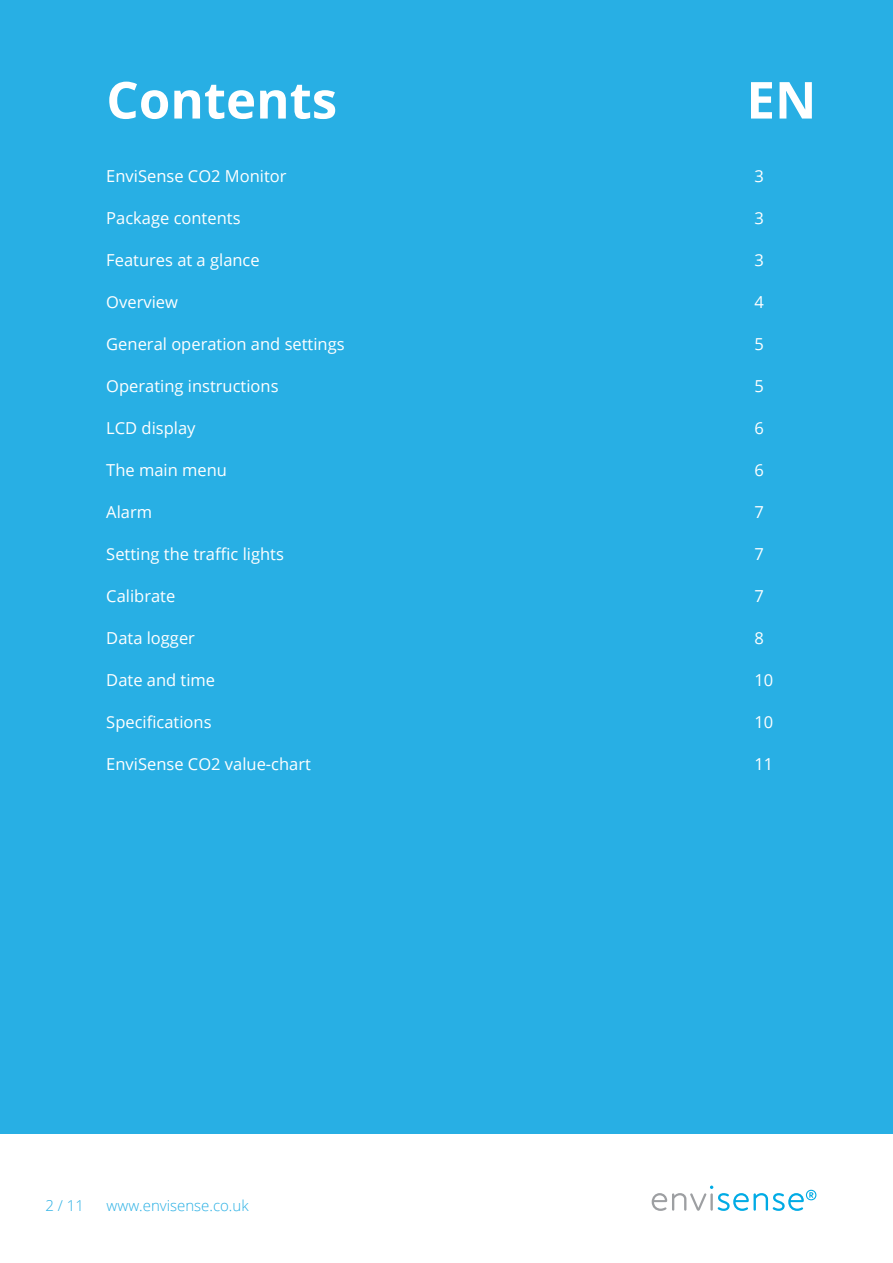
<style>
.page{position:relative;width:893px;height:1263px;background:#fff}
.page>*{position:absolute;margin:0;border:0;box-sizing:border-box;transform-origin:0 0}
.t1{font:700 51px "Open Sans";color:#fff}
.t2{font:16.5px "Open Sans";color:#fff}
.t3{font:300 15px "Open Sans";color:#28afe4}
</style>
<div class="page">
<svg style="left:652px;top:1185px;width:164px;height:26px"></svg>
<div style="left:0;top:0;width:893px;height:1133px;background:#28afe4"></div>
<h1 class="t1" style="left:106px;top:64px;width:232px">Contents</h1>
<h1 class="t1" style="left:746px;top:64px;width:72px">EN</h1>
<p class="t2" style="left:106px;top:164px;width:182px">EnviSense CO2 Monitor</p>
<p class="t2" style="left:754px;top:164px;width:11px">3</p>
<p class="t2" style="left:106px;top:206px;width:136px">Package contents</p>
<p class="t2" style="left:754px;top:206px;width:11px">3</p>
<p class="t2" style="left:106px;top:248px;width:155px">Features at a glance</p>
<p class="t2" style="left:754px;top:248px;width:11px">3</p>
<p class="t2" style="left:106px;top:290px;width:73px">Overview</p>
<p class="t2" style="left:754px;top:290px;width:11px">4</p>
<p class="t2" style="left:106px;top:332px;width:240px">General operation and settings</p>
<p class="t2" style="left:754px;top:332px;width:11px">5</p>
<p class="t2" style="left:106px;top:374px;width:174px">Operating instructions</p>
<p class="t2" style="left:754px;top:374px;width:11px">5</p>
<p class="t2" style="left:106px;top:416px;width:91px">LCD display</p>
<p class="t2" style="left:754px;top:416px;width:11px">6</p>
<p class="t2" style="left:106px;top:458px;width:122px">The main menu</p>
<p class="t2" style="left:754px;top:458px;width:11px">6</p>
<p class="t2" style="left:106px;top:500px;width:47px">Alarm</p>
<p class="t2" style="left:754px;top:500px;width:11px">7</p>
<p class="t2" style="left:106px;top:542px;width:179px">Setting the traffic lights</p>
<p class="t2" style="left:754px;top:542px;width:11px">7</p>
<p class="t2" style="left:106px;top:584px;width:71px">Calibrate</p>
<p class="t2" style="left:754px;top:584px;width:11px">7</p>
<p class="t2" style="left:106px;top:626px;width:90px">Data logger</p>
<p class="t2" style="left:754px;top:626px;width:11px">8</p>
<p class="t2" style="left:106px;top:668px;width:110px">Date and time</p>
<p class="t2" style="left:754px;top:668px;width:20px">10</p>
<p class="t2" style="left:106px;top:710px;width:107px">Specifications</p>
<p class="t2" style="left:754px;top:710px;width:20px">10</p>
<p class="t2" style="left:106px;top:752px;width:206px">EnviSense CO2 value-chart</p>
<p class="t2" style="left:754px;top:752px;width:20px">11</p>
<p class="t3" style="left:45px;top:1195px;width:40px">2 / 11</p>
<p class="t3" style="left:107px;top:1195px;width:143px">www.envisense.co.uk</p>
</div>
